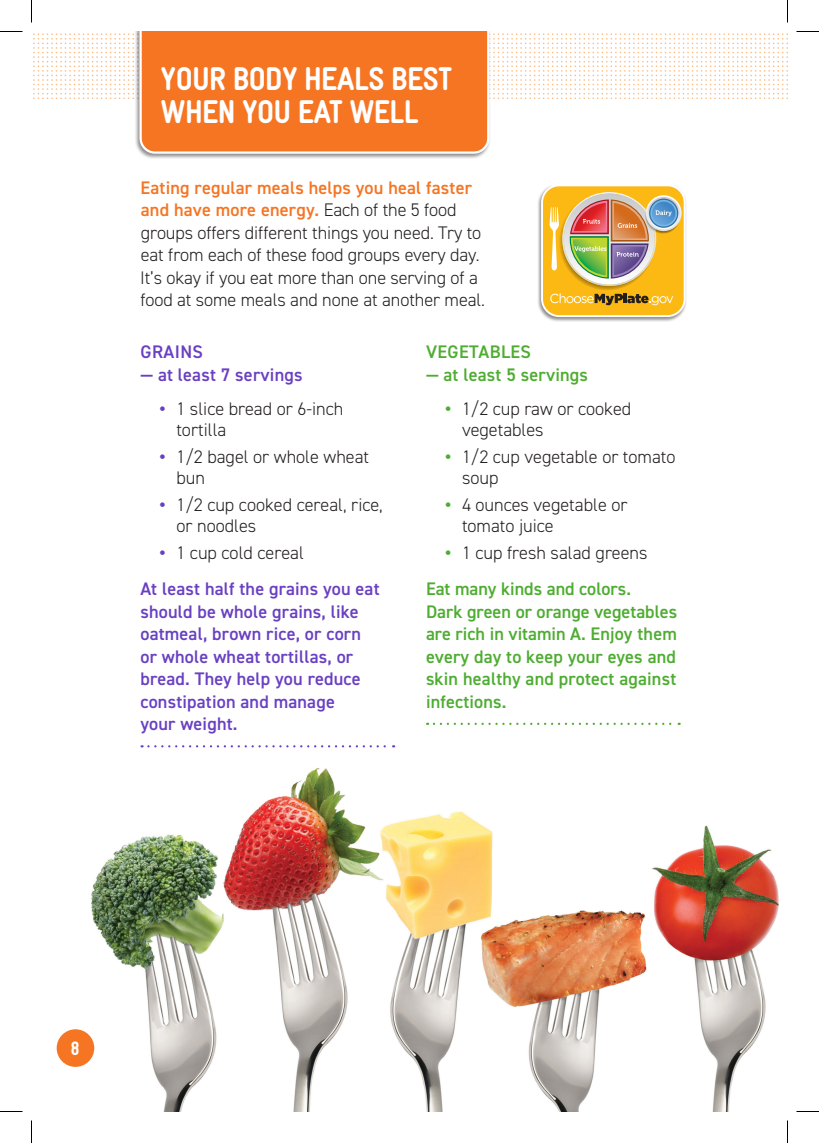
<style>
.page{position:relative;width:819px;height:1143px;background:#fff}
.page>*{position:absolute;margin:0;border:0;box-sizing:border-box;transform-origin:0 0}
.t1{font:900 33px/33px "WIC Gravur Condensed";letter-spacing:-.02em;color:#fff}
.t2{font:900 19.5px "WIC Gravur Condensed";color:#fff}
.t3{font:300 18.15px/21px "DIN2014";letter-spacing:-.005em;color:#231f20}
.t4{font:600 18.15px/22.5px "DIN2014";letter-spacing:.01em;color:#6940c2}
.t5{font:600 18.15px/22.5px "DIN2014";letter-spacing:.01em;color:#4ead31}
.s1{font-weight:600;color:#f57523}
.s2{font-size:27.3px;color:#6940c2}
.s3{font-weight:300;font-size:27.3px}
.s4{font-weight:300;color:#231f20}
.s5{font-size:27.3px;color:#4ead31}
</style>
<div class="page">
<img style="left:33px;top:33px;width:755px;height:66px">
<div style="left:134px;top:32px;width:357px;height:127px;background:#231f20;opacity:.5"></div>
<div style="left:138px;top:32px;width:353px;height:123px;background:#f57523"></div>
<img style="left:80px;top:768px;width:699px;height:344px">
<div style="left:536px;top:185px;width:151px;height:137px;background:#231f20;opacity:.5"></div>
<img style="left:541px;top:186px;width:145px;height:131px">
<div style="left:57px;top:1029px;width:37px;height:38px;background:#f57523;border-radius:50%"></div>
<svg style="left:434px;top:723px;width:246px;height:2px"></svg>
<svg style="left:142px;top:745px;width:252px;height:2px"></svg>
<svg style="left:0;top:31px;width:22px;height:1px"></svg>
<svg style="left:796px;top:31px;width:23px;height:1px"></svg>
<svg style="left:0;top:1111px;width:22px;height:1px"></svg>
<svg style="left:796px;top:1111px;width:23px;height:1px"></svg>
<svg style="left:31px;top:0;width:1px;height:22px"></svg>
<svg style="left:31px;top:1120px;width:1px;height:23px"></svg>
<svg style="left:787px;top:0;width:1px;height:22px"></svg>
<svg style="left:787px;top:1120px;width:1px;height:23px"></svg>
<h1 class="t1" style="left:161px;top:63px;width:293px">YOUR BODY HEALS BEST<br>WHEN YOU EAT WELL</h1>
<p class="t3" style="left:140px;top:176px;width:346px;line-height:22.5px"><span class="s1">Eating regular meals helps you heal faster and have more energy.</span> Each of the 5 food groups offers different things you need. Try to eat from each of these food groups every day.<br>It’s okay if you eat more than one serving of a food at some meals and none at another meal.</p>
<p class="t4" style="left:141px;top:340px;width:64px">GRAINS</p>
<p class="t4" style="left:140px;top:363px;width:164px">— at least 7 servings</p>
<p class="t3" style="left:176px;top:399px;width:168px;text-indent:-18px"><span class="s2">•</span> 1 slice bread or 6-inch tortilla</p>
<p class="t3" style="left:176px;top:447px;width:194px;text-indent:-18px"><span class="s2">•</span> 1/2 bagel or whole wheat bun</p>
<p class="t3" style="left:176px;top:495px;width:208px;text-indent:-18px"><span class="s2">•</span> 1/2 cup cooked cereal, rice, or noodles</p>
<p class="t4" style="left:140px;top:535px;width:241px;line-height:36px;text-indent:18px"><span class="s3">•</span> <span class="s4">1 cup cold cereal<br></span>At least half the grains you eat</p>
<p class="t4" style="left:140px;top:600px;width:222px">should be whole grains, like oatmeal, brown rice, or corn or whole wheat tortillas, or bread. They help you reduce constipation and manage your weight.</p>
<p class="t5" style="left:426px;top:340px;width:106px">VEGETABLES</p>
<p class="t5" style="left:426px;top:363px;width:164px">— at least 5 servings</p>
<p class="t3" style="left:462px;top:399px;width:171px;text-indent:-18px"><span class="s5">•</span> 1/2 cup raw or cooked vegetables</p>
<p class="t3" style="left:462px;top:447px;width:215px;text-indent:-18px"><span class="s5">•</span> 1/2 cup vegetable or tomato soup</p>
<p class="t3" style="left:462px;top:495px;width:167px;text-indent:-18px"><span class="s5">•</span> 4 ounces vegetable or tomato juice</p>
<p class="t5" style="left:426px;top:535px;width:223px;line-height:36px;text-indent:18px"><span class="s3">•</span> <span class="s4">1 cup fresh salad greens<br></span>Eat many kinds and colors.</p>
<p class="t5" style="left:426px;top:600px;width:253px;text-align:justify">Dark green or orange vegetables are rich in vitamin A. Enjoy them every day to keep your eyes and skin healthy and protect against infections.</p>
<p class="t2" style="left:71px;top:1037px;width:10px">8</p>
</div>
